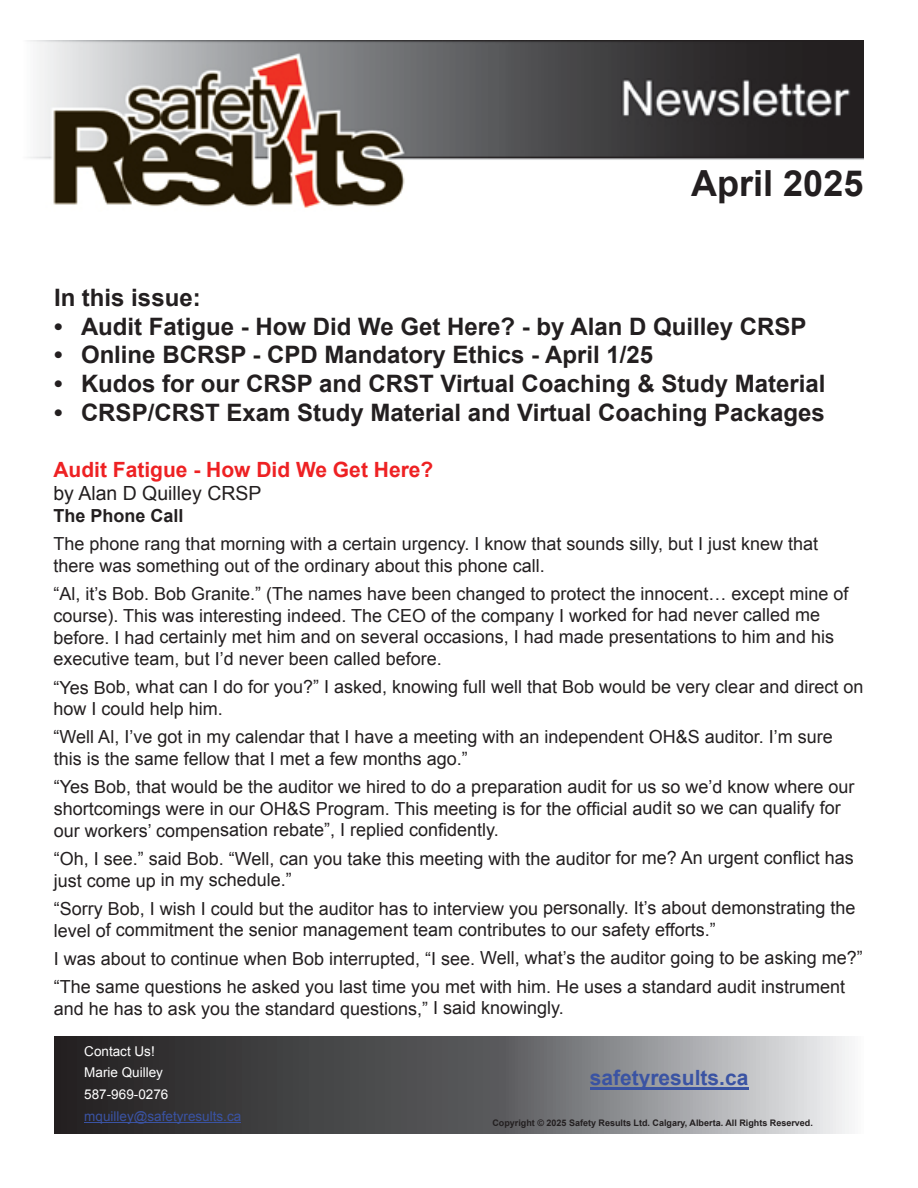
<style>
.page{position:relative;width:918px;height:1188px;background:#fff}
.page>*{position:absolute;margin:0;border:0;box-sizing:border-box;transform-origin:0 0}
.t1{font:700 36px "Arial";color:#231f20}
.t2{font:700 24px "Arial";color:#231f20}
.t3{font:700 21px "Arial";color:#ee2123}
.t4{font:700 21px "Arial";color:#3a53a3}
.t5{font:19.5px "Arial";color:#231f20}
.t6{font:18px/21.6px "Arial";color:#231f20}
.t7{font:700 18px "Arial";color:#231f20}
.t8{font:13.5px/21.8px "Arial";color:#fff}
.t9{font:13.5px "Arial";color:#3a53a3}
.t10{font:700 9px "Arial";color:#231f20}
</style>
<div class="page">
<svg style="left:54px;top:1036px;width:795px;height:98px;background:#6b6b6d"></svg>
<svg style="left:590px;top:1087px;width:11px;height:3px"></svg>
<hr style="left:601px;top:1087px;width:148px;height:3px;background:#3a53a3">
<svg style="left:84px;top:1122px;width:12px;height:1px"></svg>
<hr style="left:96px;top:1122px;width:145px;height:1px;background:#3a53a3">
<img style="left:27px;top:40px;width:836px;height:168px">
<h1 class="t1" style="left:691px;top:170px;width:174px">April 2025</h1>
<h2 class="t2" style="left:54px;top:288px;width:148px">In this issue:</h2>
<h2 class="t2" style="left:54px;top:317px;width:754px">• Audit Fatigue - How Did We Get Here? - by Alan D Quilley CRSP</h2>
<h2 class="t2" style="left:54px;top:346px;width:601px">• Online BCRSP - CPD Mandatory Ethics - April 1/25</h2>
<h2 class="t2" style="left:54px;top:375px;width:773px">• Kudos for our CRSP and CRST Virtual Coaching &amp; Study Material</h2>
<h2 class="t2" style="left:54px;top:403px;width:772px">• CRSP/CRST Exam Study Material and Virtual Coaching Packages</h2>
<p class="t3" style="left:53px;top:462px;width:381px">Audit Fatigue - How Did We Get Here?</p>
<p class="t5" style="left:53px;top:486px;width:210px">by Alan D Quilley CRSP</p>
<p class="t7" style="left:53px;top:509px;width:132px">The Phone Call</p>
<p class="t6" style="left:53px;top:535px;width:766px">The phone rang that morning with a certain urgency. I know that sounds silly, but I just knew that there was something out of the ordinary about this phone call.</p>
<p class="t6" style="left:54px;top:585px;width:797px">“Al, it’s Bob. Bob Granite.” (The names have been changed to protect the innocent… except mine of course). This was interesting indeed. The CEO of the company I worked for had never called me before. I had certainly met him and on several occasions, I had made presentations to him and his executive team, but I’d never been called before.</p>
<p class="t6" style="left:54px;top:678px;width:811px">“Yes Bob, what can I do for you?” I asked, knowing full well that Bob would be very clear and direct on how I could help him.</p>
<p class="t6" style="left:54px;top:728px;width:781px">“Well Al, I’ve got in my calendar that I have a meeting with an independent OH&amp;S auditor. I’m sure this is the same fellow that I met a few months ago.”</p>
<p class="t6" style="left:54px;top:778px;width:802px">“Yes Bob, that would be the auditor we hired to do a preparation audit for us so we’d know where our shortcomings were in our OH&amp;S Program. This meeting is for the official audit so we can qualify for our workers’ compensation rebate”, I replied confidently.</p>
<p class="t6" style="left:54px;top:849px;width:802px">“Oh, I see.” said Bob. “Well, can you take this meeting with the auditor for me? An urgent conflict has just come up in my schedule.”</p>
<p class="t6" style="left:54px;top:899px;width:803px">“Sorry Bob, I wish I could but the auditor has to interview you personally. It’s about demonstrating the level of commitment the senior management team contributes to our safety efforts.”</p>
<p class="t6" style="left:54px;top:946px;width:810px;line-height:28.3px">I was about to continue when Bob interrupted, “I see. Well, what’s the auditor going to be asking me?” “The same questions he asked you last time you met with him. He uses a standard audit instrument</p>
<p class="t6" style="left:54px;top:999px;width:512px">and he has to ask you the standard questions,” I said knowingly.</p>
<p class="t8" style="left:84px;top:1041px;width:86px">Contact Us!<br>Marie Quilley<br>587-969-0276</p>
<p class="t9" style="left:84px;top:1111px;width:159px">mquilley@safetyresults.ca</p>
<p class="t4" style="left:590px;top:1070px;width:160px">safetyresults.ca</p>
<p class="t10" style="left:492px;top:1119px;width:322px">Copyright © 2025 Safety Results Ltd. Calgary, Alberta. All Rights Reserved.</p>
</div>
